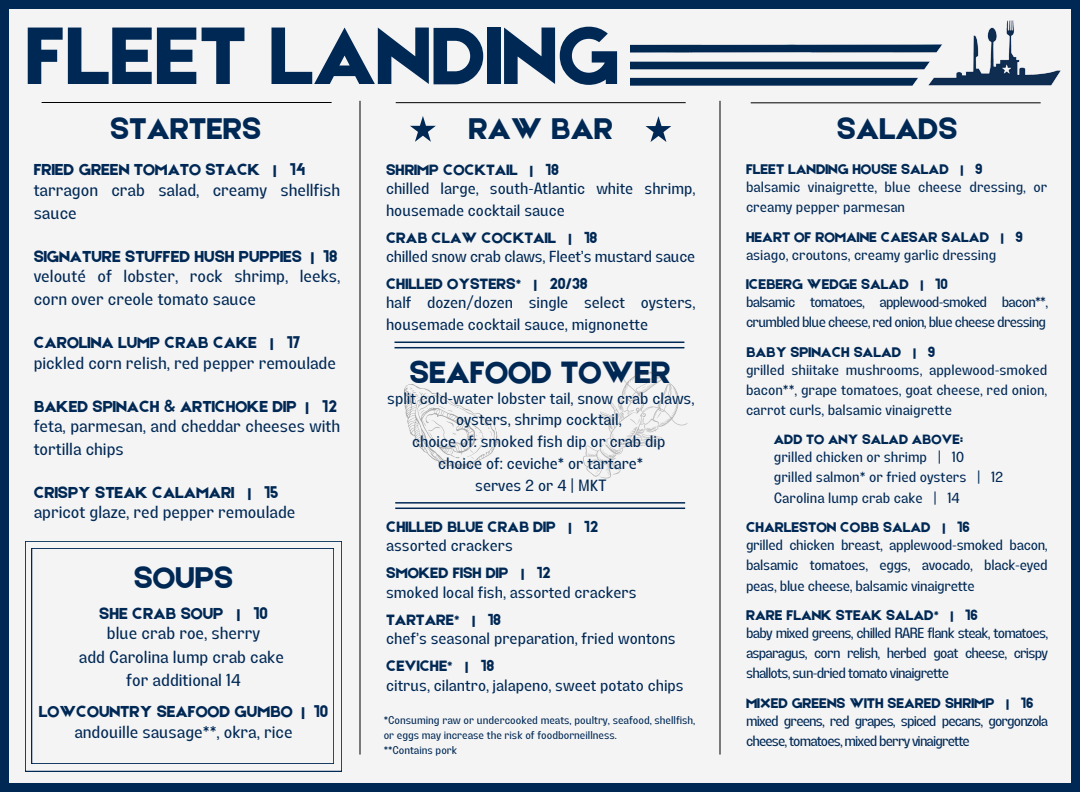
<style>
.page{position:relative;width:1080px;height:792px;background:#002855}
.page>*{position:absolute;margin:0;border:0;box-sizing:border-box;transform-origin:0 0}
.t1{font:86.9px "Etna";color:#002855}
.t2{font:33px "Etna";color:#002855}
.t3{font:32px "Etna";color:#002855}
.t4{font:17px/20.2px "Lazord";color:#002855}
.t5{font:16px/19.5px "Lazord";color:#002855}
.t6{font:16px "Etna";color:#002855}
.t7{font:15px "Etna";color:#002855}
.t8{font:14.5px/20.2px "Lazord";letter-spacing:-.02em;color:#002855;text-align:justify}
.t9{font:14.5px/20.2px "Lazord";color:#002855}
.t10{font:14.5px/20.2px "Lazord";letter-spacing:-.05em;color:#002855}
.t11{font:14.5px/20.2px "Lazord";letter-spacing:-.06em;color:#002855}
.t12{font:11px/15px "Lazord";color:#002855}
.s1{font-family:"Etna"}
</style>
<div class="page">
<div style="left:9px;top:9px;width:1061px;height:774px;background:#f4f4f4"></div>
<svg style="left:25px;top:541px;width:317px;height:230px"></svg>
<svg style="left:32px;top:548px;width:302px;height:216px"></svg>
<hr style="left:42px;top:102px;width:290px;height:1px;background:#000">
<hr style="left:396px;top:102px;width:290px;height:1px;background:#000">
<svg style="left:410px;top:116px;width:26px;height:26px"></svg>
<svg style="left:646px;top:116px;width:25px;height:26px"></svg>
<svg style="left:404px;top:384px;width:94px;height:85px"></svg>
<svg style="left:583px;top:371px;width:105px;height:108px"></svg>
<hr style="left:395px;top:342px;width:289px;height:1px;background:#002855">
<hr style="left:395px;top:347px;width:289px;height:1px;background:#002855">
<hr style="left:395px;top:502px;width:290px;height:2px;background:#002855">
<hr style="left:395px;top:508px;width:290px;height:1px;background:#002855">
<hr style="left:360px;top:101px;width:1px;height:654px;background:#000">
<hr style="left:720px;top:101px;width:1px;height:654px;background:#000">
<img style="left:630px;top:20px;width:431px;height:89px">
<h1 class="t1" style="left:25px;top:-6px;width:596px">FLEET LANDING</h1>
<h4 class="t3" style="left:110px;top:106px;width:152px">STARTERS</h4>
<h4 class="t3" style="left:469px;top:106px;width:146px">RAW BAR</h4>
<h4 class="t3" style="left:837px;top:106px;width:122px">SALADS</h4>
<h4 class="t4" style="left:34px;top:162px;width:308px"><span class="s1">FRIED GREEN TOMATO STACK | 14 </span>tarragon crab salad, creamy shellfish</h4>
<h4 class="t4" style="left:34px;top:205px;width:45px">sauce</h4>
<h2 class="t4" style="left:34px;top:248px;width:308px"><span class="s1">SIGNATURE STUFFED HUSH PUPPIES | 18 </span>velouté of lobster, rock shrimp, leeks,</h2>
<h2 class="t4" style="left:34px;top:292px;width:224px">corn over creole tomato sauce</h2>
<h4 class="t4" style="left:34px;top:334px;width:304px"><span class="s1">CAROLINA LUMP CRAB CAKE | 17 </span>pickled corn relish, red pepper remoulade</h4>
<h4 class="t4" style="left:34px;top:398px;width:308px"><span class="s1">BAKED SPINACH &amp; ARTICHOKE DIP | 12 </span>feta, parmesan, and cheddar cheeses with</h4>
<h4 class="t4" style="left:34px;top:441px;width:92px">tortilla chips</h4>
<h2 class="t4" style="left:34px;top:484px;width:263px"><span class="s1">CRISPY STEAK CALAMARI | 15 </span>apricot glaze, red pepper remoulade</h2>
<p class="t3" style="left:134px;top:555px;width:101px">SOUPS</p>
<h4 class="t4" style="left:99px;top:605px;width:170px;text-align:center"><span class="s1">SHE CRAB SOUP | 10 </span>blue crab roe, sherry</h4>
<h4 class="t4" style="left:79px;top:647px;width:207px;line-height:23.2px;text-align:center">add Carolina lump crab cake for additional 14</h4>
<h4 class="t4" style="left:39px;top:703px;width:291px;text-align:center"><span class="s1">LOWCOUNTRY SEAFOOD GUMBO | 10 </span>andouille sausage**, okra, rice</h4>
<h4 class="t5" style="left:386px;top:161px;width:311px"><span class="s1">SHRIMP COCKTAIL | 18<br></span>chilled large, south-Atlantic white shrimp,</h4>
<h4 class="t5" style="left:386px;top:203px;width:180px">housemade cocktail sauce</h4>
<h4 class="t5" style="left:386px;top:229px;width:311px"><span class="s1">CRAB CLAW COCKTAIL | 18<br></span>chilled snow crab claws, Fleet’s mustard sauce</h4>
<h5 class="t5" style="left:386px;top:276px;width:311px"><span class="s1">CHILLED OYSTERS* | 20/38<br></span>half dozen/dozen single select oysters,</h5>
<h5 class="t5" style="left:386px;top:317px;width:264px">housemade cocktail sauce, mignonette</h5>
<p class="t2" style="left:410px;top:349px;width:263px">SEAFOOD TOWER</p>
<h4 class="t5" style="left:387px;top:389px;width:309px;line-height:21.8px;text-align:center">split cold-water lobster tail, snow crab claws, oysters, shrimp cocktail,<br>choice of: smoked fish dip or crab dip<br>choice of: ceviche* or tartare*<br>serves 2 or 4 | MKT</h4>
<p class="t6" style="left:386px;top:515px;width:213px">CHILLED BLUE CRAB DIP | 12</p>
<p class="t5" style="left:386px;top:538px;width:128px">assorted crackers</p>
<h4 class="t5" style="left:386px;top:565px;width:252px"><span class="s1">SMOKED FISH DIP | 12<br></span>smoked local fish, assorted crackers</h4>
<p class="t5" style="left:386px;top:611px;width:291px"><span class="s1">TARTARE* | 18<br></span>chef’s seasonal preparation, fried wontons</p>
<h2 class="t5" style="left:386px;top:658px;width:299px"><span class="s1">CEVICHE* | 18<br></span>citrus, cilantro, jalapeno, sweet potato chips</h2>
<h5 class="t12" style="left:384px;top:714px;width:313px">*Consuming raw or undercooked meats, poultry, seafood, shellfish, or eggs may increase the risk of foodborneillness.</h5>
<h5 class="t12" style="left:384px;top:744px;width:75px">**Contains pork</h5>
<h4 class="t7" style="left:746px;top:159px;width:238px">FLEET LANDING HOUSE SALAD | 9</h4>
<h4 class="t9" style="left:746px;top:179px;width:303px">balsamic vinaigrette, blue cheese dressing, or creamy pepper parmesan</h4>
<p class="t7" style="left:746px;top:226px;width:278px">HEART OF ROMAINE CAESAR SALAD | 9</p>
<p class="t9" style="left:746px;top:246px;width:252px">asiago, croutons, creamy garlic dressing</p>
<p class="t7" style="left:746px;top:274px;width:203px">ICEBERG WEDGE SALAD | 10</p>
<p class="t10" style="left:746px;top:293px;width:304px">balsamic tomatoes, applewood-smoked bacon**, crumbled blue cheese, red onion, blue cheese dressing</p>
<h5 class="t7" style="left:746px;top:342px;width:191px">BABY SPINACH SALAD | 9</h5>
<h5 class="t8" style="left:746px;top:362px;width:303px">grilled shiitake mushrooms, applewood-smoked bacon**, grape tomatoes, goat cheese, red onion, carrot curls, balsamic vinaigrette</h5>
<h4 class="t9" style="left:774px;top:432px;width:192px;line-height:18px"><span class="s1">ADD TO ANY SALAD ABOVE: </span>grilled chicken or shrimp | 10</h4>
<h4 class="t9" style="left:774px;top:469px;width:231px">grilled salmon* or fried oysters | 12<br>Carolina lump crab cake | 14</h4>
<p class="t7" style="left:746px;top:517px;width:225px">CHARLESTON COBB SALAD | 16</p>
<p class="t8" style="left:746px;top:537px;width:303px">grilled chicken breast, applewood-smoked bacon, balsamic tomatoes, eggs, avocado, black-eyed peas, blue cheese, balsamic vinaigrette</p>
<h2 class="t7" style="left:746px;top:605px;width:233px">RARE FLANK STEAK SALAD* | 16</h2>
<h2 class="t8" style="left:746px;top:625px;width:304px">baby mixed greens, chilled RARE flank steak, tomatoes, asparagus, corn relish, herbed goat cheese, crispy shallots, sun-dried tomato vinaigrette</h2>
<h5 class="t7" style="left:746px;top:693px;width:289px">MIXED GREENS WITH SEARED SHRIMP | 16</h5>
<h5 class="t11" style="left:746px;top:713px;width:304px">mixed greens, red grapes, spiced pecans, gorgonzola cheese, tomatoes, mixed berry vinaigrette</h5>
</div>
